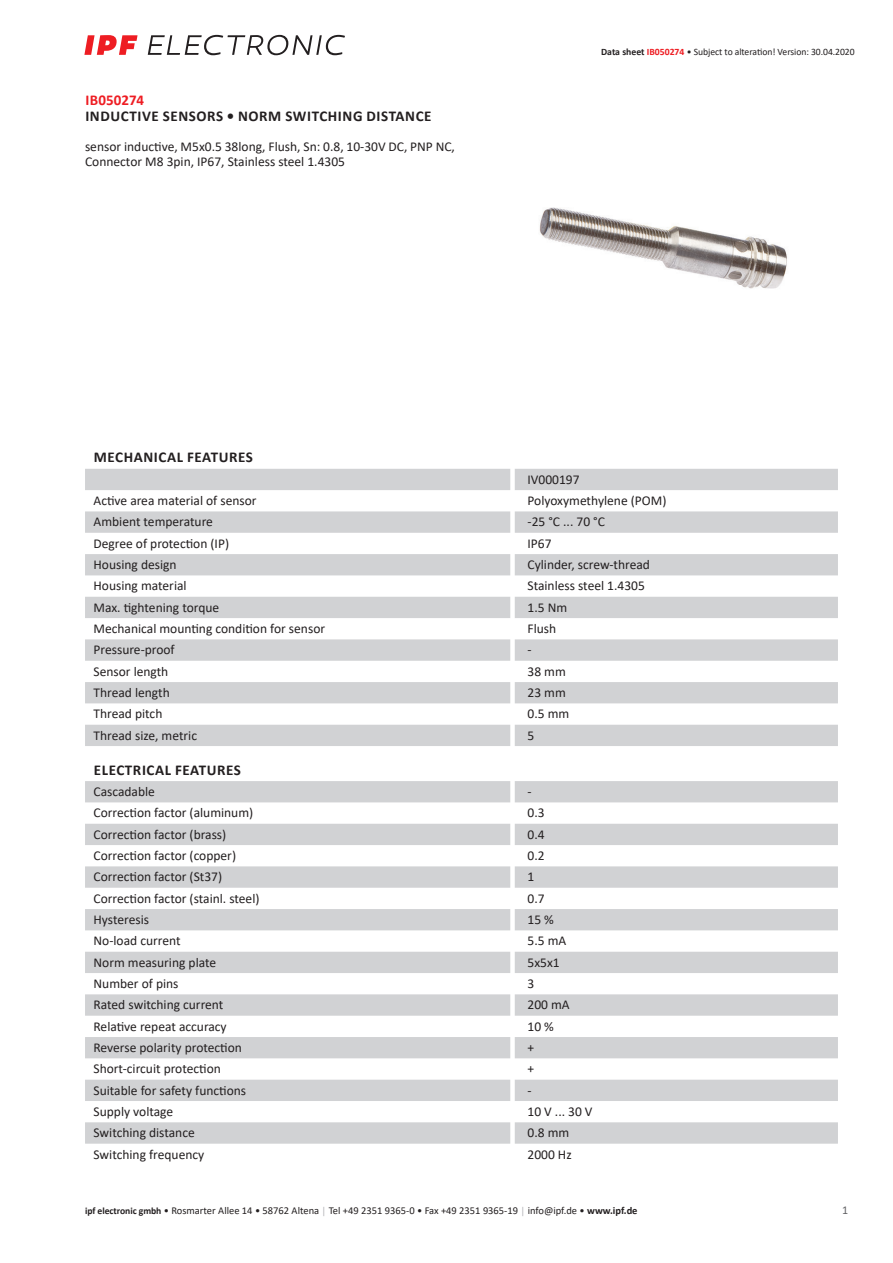
<style>
.page{position:relative;width:893px;height:1263px;background:#fff}
.page>*{position:absolute;margin:0;border:0;box-sizing:border-box;transform-origin:0 0}
.t1{font:700 15px "Calibri";letter-spacing:.04em;color:#231f20}
.t2{font:700 15px "Calibri";color:#ee1d23}
.t3{font:13.5px/15px "Calibri";color:#231f20}
.t4{font:12px "Calibri";color:#636366}
.t5{font:10.5px "Calibri";color:#231f20}
.t6{font:9.75px "Calibri";letter-spacing:-.005em;color:#231f20}
.s1{font-weight:700}
.s2{font-weight:700;color:#ee1d23}
.s3{font-weight:700;font-size:9.75px}
.s4{font-size:9.75px;color:#a8a9ad}
</style>
<div class="page">
<svg style="left:148px;top:35px;width:197px;height:20px"></svg>
<svg style="left:84px;top:35px;width:54px;height:20px"></svg>
<svg style="left:85px;top:469px;width:753px;height:277px;fill:#d1d2d4"></svg>
<svg style="left:85px;top:781px;width:753px;height:363px;fill:#d2d3d5"></svg>
<img style="left:539px;top:207px;width:248px;height:82px">
<p class="t2" style="left:85px;top:89px;width:60px">IB050274</p>
<p class="t1" style="left:85px;top:106px;width:348px">INDUCTIVE SENSORS • NORM SWITCHING DISTANCE</p>
<p class="t3" style="left:85px;top:139px;width:371px">sensor inductive, M5x0.5 38long, Flush, Sn: 0.8, 10-30V DC, PNP NC,<br>Connector M8 3pin, IP67, Stainless steel 1.4305</p>
<p class="t6" style="left:601px;top:45px;width:255px"><span class="s1">Data sheet</span> <span class="s2">IB050274</span> • Subject to alteration! Version: 30.04.2020</p>
<p class="t1" style="left:94px;top:447px;width:161px">MECHANICAL FEATURES</p>
<p class="t3" style="left:527px;top:471px;width:54px">IV000197</p>
<p class="t3" style="left:94px;top:493px;width:165px">Active area material of sensor</p>
<p class="t3" style="left:527px;top:493px;width:140px">Polyoxymethylene (POM)</p>
<p class="t3" style="left:94px;top:514px;width:121px">Ambient temperature</p>
<p class="t3" style="left:527px;top:514px;width:79px">-25 °C ... 70 °C</p>
<p class="t3" style="left:94px;top:535px;width:137px">Degree of protection (IP)</p>
<p class="t3" style="left:527px;top:535px;width:26px">IP67</p>
<p class="t3" style="left:94px;top:557px;width:85px">Housing design</p>
<p class="t3" style="left:527px;top:557px;width:124px">Cylinder, screw-thread</p>
<p class="t3" style="left:94px;top:578px;width:95px">Housing material</p>
<p class="t3" style="left:527px;top:578px;width:119px">Stainless steel 1.4305</p>
<p class="t3" style="left:94px;top:599px;width:127px">Max. tightening torque</p>
<p class="t3" style="left:527px;top:599px;width:41px">1.5 Nm</p>
<p class="t3" style="left:94px;top:621px;width:233px">Mechanical mounting condition for sensor</p>
<p class="t3" style="left:527px;top:621px;width:30px">Flush</p>
<p class="t3" style="left:94px;top:642px;width:83px">Pressure-proof</p>
<p class="t3" style="left:527px;top:642px;width:6px">-</p>
<p class="t3" style="left:94px;top:663px;width:76px">Sensor length</p>
<p class="t3" style="left:527px;top:663px;width:40px">38 mm</p>
<p class="t3" style="left:94px;top:685px;width:78px">Thread length</p>
<p class="t3" style="left:527px;top:685px;width:40px">23 mm</p>
<p class="t3" style="left:94px;top:706px;width:70px">Thread pitch</p>
<p class="t3" style="left:527px;top:706px;width:43px">0.5 mm</p>
<p class="t3" style="left:94px;top:727px;width:105px">Thread size, metric</p>
<p class="t3" style="left:527px;top:727px;width:8px">5</p>
<p class="t1" style="left:94px;top:759px;width:149px">ELECTRICAL FEATURES</p>
<p class="t3" style="left:94px;top:784px;width:63px">Cascadable</p>
<p class="t3" style="left:527px;top:784px;width:6px">-</p>
<p class="t3" style="left:94px;top:805px;width:161px">Correction factor (aluminum)</p>
<p class="t3" style="left:527px;top:805px;width:19px">0.3</p>
<p class="t3" style="left:94px;top:826px;width:134px">Correction factor (brass)</p>
<p class="t3" style="left:527px;top:826px;width:19px">0.4</p>
<p class="t3" style="left:94px;top:848px;width:144px">Correction factor (copper)</p>
<p class="t3" style="left:527px;top:848px;width:19px">0.2</p>
<p class="t3" style="left:94px;top:869px;width:130px">Correction factor (St37)</p>
<p class="t3" style="left:527px;top:869px;width:8px">1</p>
<p class="t3" style="left:94px;top:890px;width:167px">Correction factor (stainl. steel)</p>
<p class="t3" style="left:527px;top:890px;width:19px">0.7</p>
<p class="t3" style="left:94px;top:912px;width:57px">Hysteresis</p>
<p class="t3" style="left:527px;top:912px;width:28px">15 %</p>
<p class="t3" style="left:94px;top:933px;width:89px">No-load current</p>
<p class="t3" style="left:527px;top:933px;width:40px">5.5 mA</p>
<p class="t3" style="left:94px;top:954px;width:124px">Norm measuring plate</p>
<p class="t3" style="left:527px;top:954px;width:34px">5x5x1</p>
<p class="t3" style="left:94px;top:976px;width:86px">Number of pins</p>
<p class="t3" style="left:527px;top:976px;width:8px">3</p>
<p class="t3" style="left:94px;top:997px;width:131px">Rated switching current</p>
<p class="t3" style="left:527px;top:997px;width:44px">200 mA</p>
<p class="t3" style="left:94px;top:1018px;width:135px">Relative repeat accuracy</p>
<p class="t3" style="left:527px;top:1018px;width:28px">10 %</p>
<p class="t3" style="left:94px;top:1040px;width:150px">Reverse polarity protection</p>
<p class="t3" style="left:527px;top:1040px;width:8px">+</p>
<p class="t3" style="left:94px;top:1061px;width:129px">Short-circuit protection</p>
<p class="t3" style="left:527px;top:1061px;width:8px">+</p>
<p class="t3" style="left:94px;top:1082px;width:154px">Suitable for safety functions</p>
<p class="t3" style="left:527px;top:1082px;width:6px">-</p>
<p class="t3" style="left:94px;top:1104px;width:81px">Supply voltage</p>
<p class="t3" style="left:527px;top:1104px;width:67px">10 V ... 30 V</p>
<p class="t3" style="left:94px;top:1125px;width:103px">Switching distance</p>
<p class="t3" style="left:527px;top:1125px;width:43px">0.8 mm</p>
<p class="t3" style="left:94px;top:1146px;width:112px">Switching frequency</p>
<p class="t3" style="left:527px;top:1146px;width:46px">2000 Hz</p>
<p class="t5" style="left:85px;top:1203px;width:554px"><span class="s3">ipf electronic gmbh</span> • Rosmarter Allee 14 • 58762 Altena <span class="s4">│</span> Tel +49 2351 9365-0 • Fax +49 2351 9365-19 <span class="s4">│</span> info@ipf.de • <span class="s1">www.ipf.de</span></p>
<p class="t4" style="left:842px;top:1201px;width:8px">1</p>
</div>
